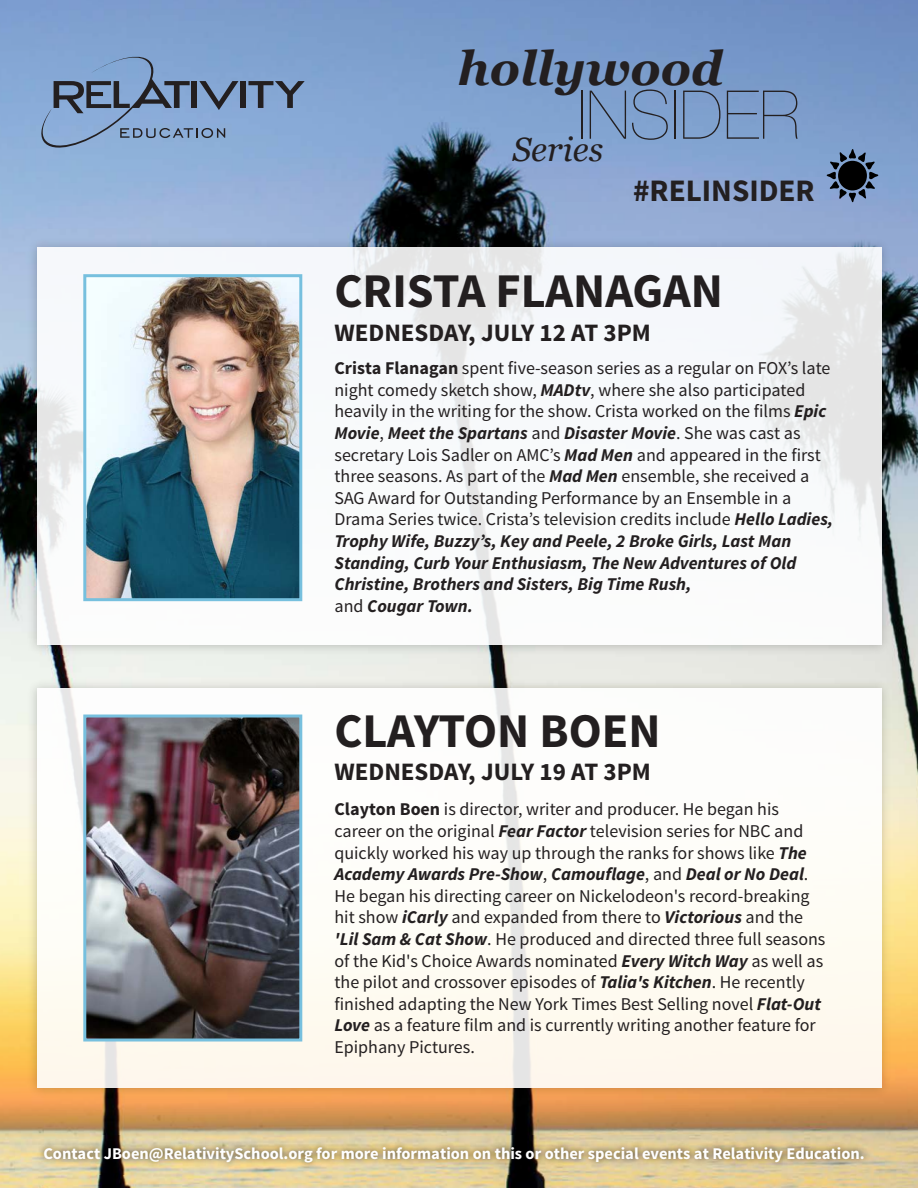
<style>
.page{position:relative;width:918px;height:1188px;background:#fff}
.page>*{position:absolute;margin:0;border:0;box-sizing:border-box;transform-origin:0 0}
.t1{font:200 67.35px "Helvetica Neue";color:#231f20}
.t2{font:700 48.45px "Source Sans Pro";color:#231f20}
.t3{font:italic 700 47.7px "Georgia";color:#231f20}
.t4{font:700 31.2px "Source Sans Pro";color:#231f20}
.t5{font:700 25.05px "Source Sans Pro";color:#231f20}
.t6{font:18px/21.6px "Source Sans Pro";color:#231f20}
.t7{font:700 16.35px "Source Sans Pro";color:#fff}
.s1{font-weight:700}
.s2{font-weight:700;font-style:italic}
</style>
<div class="page">
<img style="left:0;top:0;width:918px;height:1188px">
<img style="left:24px;top:234px;width:871px;height:424px">
<svg style="left:37px;top:248px;width:844px;height:397px"></svg>
<img style="left:24px;top:675px;width:871px;height:427px">
<div style="left:37px;top:688px;width:844px;height:400px;background:#fefdf7"></div>
<img style="left:87px;top:278px;width:211px;height:319px">
<div style="left:83px;top:274px;width:219px;height:327px;border:3px solid #77c0de"></div>
<img style="left:87px;top:719px;width:211px;height:319px">
<div style="left:83px;top:715px;width:219px;height:327px;border:3px solid #77c0de"></div>
<div style="left:241px;top:81px;width:5px;height:27px;background:#231f20"></div>
<svg style="left:248px;top:81px;width:57px;height:27px;background:#677d9d"></svg>
<svg style="left:39px;top:52px;width:200px;height:102px;background:#7a97be"></svg>
<svg style="left:827px;top:149px;width:51px;height:53px;background:#4b5c76"></svg>
<img style="left:33px;top:1135px;width:842px;height:40px">
<h3 class="t3" style="left:458px;top:33px;width:267px">hollywood</h3>
<h1 class="t1" style="left:512px;top:63px;width:290px"><sub>Series</sub>INSIDER</h1>
<h3 class="t4" style="left:633px;top:171px;width:183px">#RELINSIDER</h3>
<h2 class="t2" style="left:334px;top:260px;width:390px">CRISTA FLANAGAN</h2>
<h3 class="t5" style="left:334px;top:316px;width:318px">WEDNESDAY, JULY 12 AT 3PM</h3>
<p class="t6" style="left:334px;top:358px;width:500px"><span class="s1">Crista Flanagan</span> spent five-season series as a regular on FOX’s late night comedy sketch show, <span class="s2">MADtv</span>, where she also participated heavily in the writing for the show. Crista worked on the films <span class="s2">Epic Movie</span>, <span class="s2">Meet the Spartans</span> and <span class="s2">Disaster Movie</span>. She was cast as secretary Lois Sadler on AMC’s <span class="s2">Mad Men</span> and appeared in the first three seasons. As part of the <span class="s2">Mad Men</span> ensemble, she received a SAG Award for Outstanding Performance by an Ensemble in a Drama Series twice. Crista’s television credits include <span class="s2">Hello Ladies, Trophy Wife, Buzzy’s, Key and Peele, 2 Broke Girls, Last Man Standing, Curb Your Enthusiasm, The New Adventures of Old Christine, Brothers and Sisters, Big Time Rush,<br></span>and <span class="s2">Cougar Town.</span></p>
<h2 class="t2" style="left:334px;top:700px;width:328px">CLAYTON BOEN</h2>
<h3 class="t5" style="left:334px;top:756px;width:318px">WEDNESDAY, JULY 19 AT 3PM</h3>
<p class="t6" style="left:334px;top:799px;width:493px"><span class="s1">Clayton Boen</span> is director, writer and producer. He began his career on the original <span class="s2">Fear Factor</span> television series for NBC and quickly worked his way up through the ranks for shows like <span class="s2">The Academy Awards Pre-Show</span>, <span class="s2">Camouflage</span>, and <span class="s2">Deal or No Deal</span>.<br>He began his directing career on Nickelodeon's record-breaking hit show <span class="s2">iCarly</span> and expanded from there to <span class="s2">Victorious</span> and the <span class="s2">'Lil Sam &amp; Cat Show</span>. He produced and directed three full seasons of the Kid's Choice Awards nominated <span class="s2">Every Witch Way</span> as well as the pilot and crossover episodes of <span class="s2">Talia's Kitchen</span>. He recently finished adapting the New York Times Best Selling novel <span class="s2">Flat-Out Love</span> as a feature film and is currently writing another feature for Epiphany Pictures.</p>
<p class="t7" style="left:43px;top:1143px;width:823px">Contact JBoen@RelativitySchool.org for more information on this or other special events at Relativity Education.</p>
</div>
